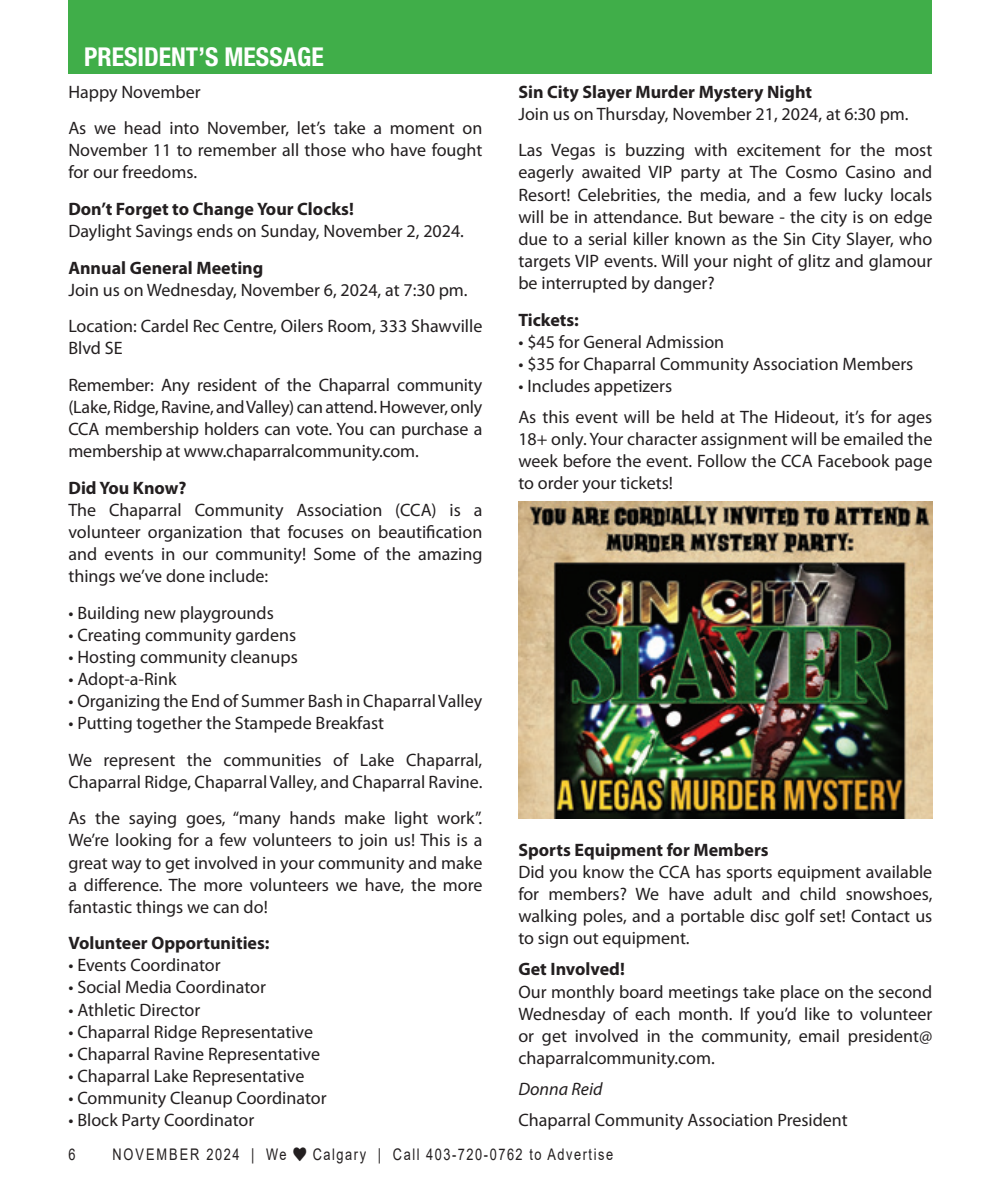
<style>
.page{position:relative;width:990px;height:1188px;background:#fff}
.page>*{position:absolute;margin:0;border:0;box-sizing:border-box;transform-origin:0 0}
.t1{font:700 condensed 26px "Helvetica Neue LT Std";color:#fff}
.Body_text{font:18px/22.2px "Myriad Pro";color:#231f20;text-align:justify}
.Subhead{font:700 18px "Myriad Pro";color:#231f20}
.Body_text-2{font:italic 18px "Myriad Pro";color:#231f20}
.t2{font:16px "Arial";letter-spacing:.12em;color:#231f20;scale:.8 1}
.t3{font:16px "Arial";letter-spacing:.155em;color:#231f20;scale:.8 1}
</style>
<div class="page">
<div style="left:68px;top:0;width:864px;height:74px;background:#40ae49"></div>
<img style="left:518px;top:502px;width:414px;height:316px">
<p class="t1" style="left:84px;top:41px;width:241px">PRESIDENT’S MESSAGE</p>
<p class="Body_text" style="left:68px;top:80px;width:134px">Happy November</p>
<p class="Body_text" style="left:68px;top:117px;width:416px">As we head into November, let’s take a moment on November 11 to remember all those who have fought for our freedoms.</p>
<p class="Subhead" style="left:68px;top:197px;width:287px">Don’t Forget to Change Your Clocks!</p>
<p class="Body_text" style="left:68px;top:220px;width:397px">Daylight Savings ends on Sunday, November 2, 2024.</p>
<p class="Subhead" style="left:68px;top:256px;width:196px">Annual General Meeting</p>
<p class="Body_text" style="left:68px;top:278px;width:401px">Join us on Wednesday, November 6, 2024, at 7:30 pm.</p>
<p class="Body_text" style="left:68px;top:315px;width:416px">Location: Cardel Rec Centre, Oilers Room, 333 Shawville<br>Blvd SE</p>
<p class="Body_text" style="left:68px;top:373px;width:416px">Remember: Any resident of the Chaparral community (Lake, Ridge, Ravine, and Valley) can attend. However, only CCA membership holders can vote. You can purchase a membership at www.chaparralcommunity.com.</p>
<p class="Subhead" style="left:68px;top:476px;width:120px">Did You Know?</p>
<p class="Body_text" style="left:68px;top:498px;width:416px">The Chaparral Community Association (CCA) is a volunteer organization that focuses on beautification and events in our community! Some of the amazing things we’ve done include:</p>
<p class="Body_text" style="left:68px;top:601px;width:207px">• Building new playgrounds</p>
<p class="Body_text" style="left:68px;top:623px;width:229px">• Creating community gardens</p>
<p class="Body_text" style="left:68px;top:645px;width:231px">• Hosting community cleanups</p>
<p class="Body_text" style="left:68px;top:668px;width:110px">• Adopt-a-Rink</p>
<p class="Body_text" style="left:68px;top:690px;width:415px">• Organizing the End of Summer Bash in Chaparral Valley</p>
<p class="Body_text" style="left:68px;top:712px;width:317px">• Putting together the Stampede Breakfast</p>
<p class="Body_text" style="left:68px;top:748px;width:416px">We represent the communities of Lake Chaparral,<br>Chaparral Ridge, Chaparral Valley, and Chaparral Ravine.</p>
<p class="Body_text" style="left:68px;top:807px;width:416px">As the saying goes, “many hands make light work”.<br>We’re looking for a few volunteers to join us! This is a great way to get involved in your community and make a difference. The more volunteers we have, the more fantastic things we can do!</p>
<p class="Subhead" style="left:68px;top:931px;width:203px">Volunteer Opportunities:</p>
<p class="Body_text" style="left:68px;top:954px;width:154px">• Events Coordinator</p>
<p class="Body_text" style="left:68px;top:976px;width:199px">• Social Media Coordinator</p>
<p class="Body_text" style="left:68px;top:998px;width:133px">• Athletic Director</p>
<p class="Body_text" style="left:68px;top:1020px;width:246px">• Chaparral Ridge Representative</p>
<p class="Body_text" style="left:68px;top:1042px;width:253px">• Chaparral Ravine Representative</p>
<p class="Body_text" style="left:68px;top:1064px;width:237px">• Chaparral Lake Representative</p>
<p class="Body_text" style="left:68px;top:1087px;width:260px">• Community Cleanup Coordinator</p>
<p class="Body_text" style="left:68px;top:1109px;width:188px">• Block Party Coordinator</p>
<p class="Subhead" style="left:518px;top:80px;width:295px">Sin City Slayer Murder Mystery Night</p>
<p class="Body_text" style="left:518px;top:102px;width:392px">Join us on Thursday, November 21, 2024, at 6:30 pm.</p>
<p class="Body_text" style="left:518px;top:139px;width:416px">Las Vegas is buzzing with excitement for the most eagerly awaited VIP party at The Cosmo Casino and Resort! Celebrities, the media, and a few lucky locals will be in attendance. But beware - the city is on edge due to a serial killer known as the Sin City Slayer, who targets VIP events. Will your night of glitz and glamour be interrupted by danger?</p>
<p class="Subhead" style="left:518px;top:308px;width:62px">Tickets:</p>
<p class="Body_text" style="left:518px;top:330px;width:207px">• $45 for General Admission</p>
<p class="Body_text" style="left:518px;top:352px;width:396px">• $35 for Chaparral Community Association Members</p>
<p class="Body_text" style="left:518px;top:374px;width:155px">• Includes appetizers</p>
<p class="Body_text" style="left:518px;top:406px;width:416px">As this event will be held at The Hideout, it’s for ages 18+ only. Your character assignment will be emailed the week before the event. Follow the CCA Facebook page to order your tickets!</p>
<p class="Subhead" style="left:518px;top:838px;width:252px">Sports Equipment for Members</p>
<p class="Body_text" style="left:518px;top:861px;width:415px">Did you know the CCA has sports equipment available for members? We have adult and child snowshoes, walking poles, and a portable disc golf set! Contact us to sign out equipment.</p>
<p class="Subhead" style="left:518px;top:958px;width:108px">Get Involved!</p>
<p class="Body_text" style="left:518px;top:980px;width:416px">Our monthly board meetings take place on the second Wednesday of each month. If you’d like to volunteer or get involved in the community, email president@ chaparralcommunity.com.</p>
<p class="Body_text-2" style="left:518px;top:1078px;width:86px">Donna Reid</p>
<p class="Body_text" style="left:518px;top:1109px;width:331px">Chaparral Community Association President</p>
<p class="t2" style="left:68px;top:1143px;width:10px">6</p>
<p class="t3" style="left:112px;top:1143px;width:219px">NOVEMBER 2024 | We</p>
<p class="t2" style="left:313px;top:1143px;width:377px">Calgary | Call 403-720-0762 to Advertise</p>
</div>
